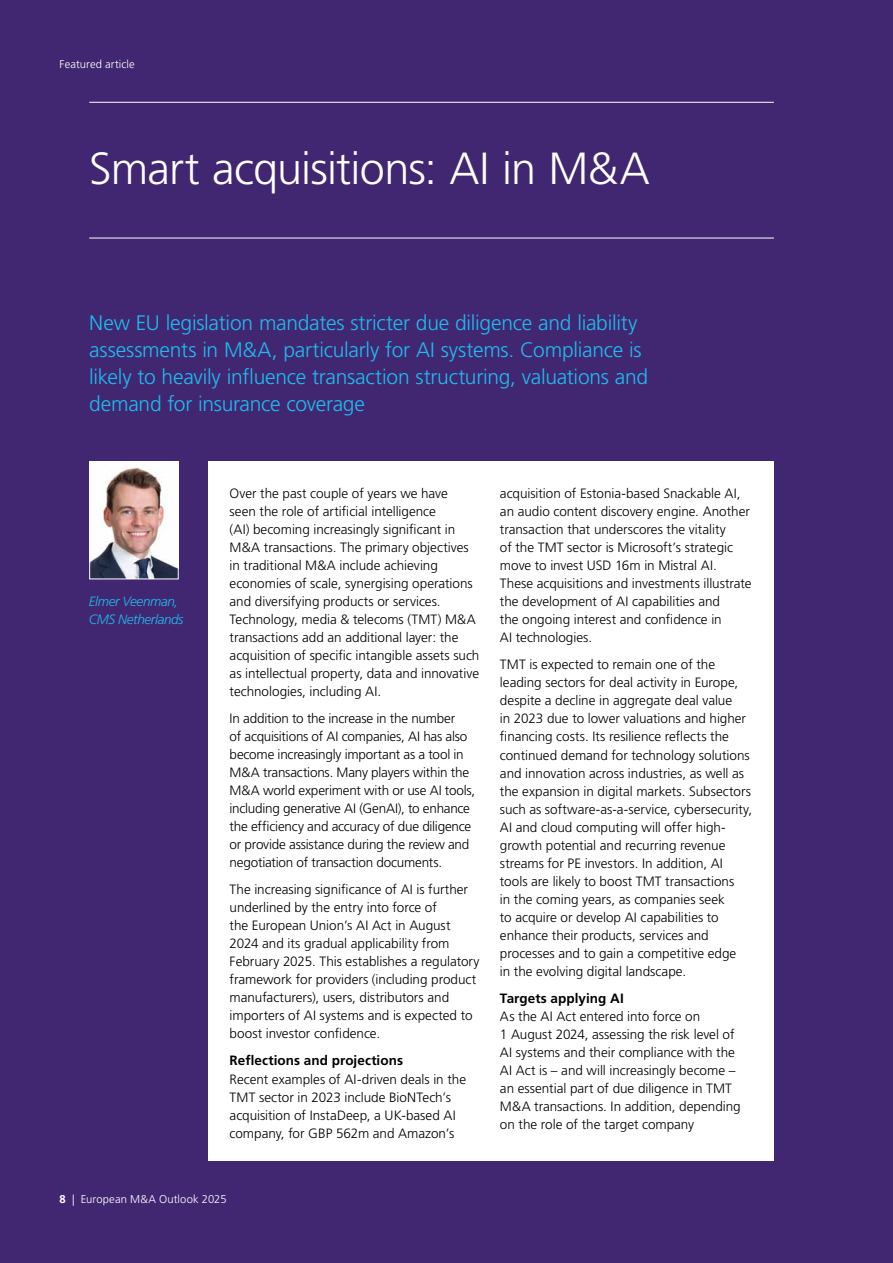
<style>
.page{position:relative;width:893px;height:1263px;background:#412771}
.page>*{position:absolute;margin:0;border:0;box-sizing:border-box;transform-origin:0 0}
.t1{font:300 45px "Frutiger LT Pro";letter-spacing:-.02em;color:#fff}
.t2{font:300 21px/27px "Frutiger LT Pro";letter-spacing:-.01em;color:#1ebbee}
.t3{font:300 13.5px/18px "Frutiger LT Pro";letter-spacing:-.005em;color:#000}
.t4{font:700 13.5px "Frutiger LT Pro";letter-spacing:.005em;color:#000}
.t5{font:italic 300 13.5px/18px "Frutiger LT Pro";letter-spacing:-.03em;color:#1ebbee}
.t6{font:300 11.25px "Frutiger LT Pro";letter-spacing:.01em;color:#fff}
.s1{font-weight:700}
</style>
<div class="page">
<img style="left:91px;top:463px;width:86px;height:114px">
<div style="left:89px;top:461px;width:90px;height:118px;border:1px solid #fff"></div>
<hr style="left:89px;top:102px;width:685px;height:1px;background:#fff">
<hr style="left:89px;top:238px;width:685px;height:1px;background:#fff">
<div style="left:208px;top:461px;width:566px;height:700px;background:#fff"></div>
<p class="t6" style="left:60px;top:58px;width:77px">Featured article</p>
<h1 class="t1" style="left:89px;top:142px;width:562px">Smart acquisitions: AI in M&amp;A</h1>
<h2 class="t2" style="left:89px;top:309px;width:560px">New EU legislation mandates stricter due diligence and liability assessments in M&amp;A, particularly for AI systems. Compliance is likely to heavily influence transaction structuring, valuations and demand for insurance coverage</h2>
<p class="t5" style="left:89px;top:593px;width:96px">Elmer Veenman,<br>CMS Netherlands</p>
<p class="t3" style="left:230px;top:485px;width:251px">Over the past couple of years we have<br>seen the role of artificial intelligence<br>(AI) becoming increasingly significant in M&amp;A transactions. The primary objectives in traditional M&amp;A include achieving economies of scale, synergising operations and diversifying products or services.<br>Technology, media &amp; telecoms (TMT) M&amp;A transactions add an additional layer: the acquisition of specific intangible assets such as intellectual property, data and innovative technologies, including AI.</p>
<p class="t3" style="left:230px;top:710px;width:247px">In addition to the increase in the number<br>of acquisitions of AI companies, AI has also become increasingly important as a tool in M&amp;A transactions. Many players within the M&amp;A world experiment with or use AI tools, including generative AI (GenAI), to enhance the efficiency and accuracy of due diligence or provide assistance during the review and negotiation of transaction documents.</p>
<p class="t3" style="left:230px;top:881px;width:251px">The increasing significance of AI is further underlined by the entry into force of<br>the European Union’s AI Act in August 2024 and its gradual applicability from February 2025. This establishes a regulatory framework for providers (including product manufacturers), users, distributors and importers of AI systems and is expected to boost investor confidence.</p>
<p class="t4" style="left:230px;top:1053px;width:175px">Reflections and projections</p>
<p class="t3" style="left:230px;top:1070px;width:238px">Recent examples of AI-driven deals in the TMT sector in 2023 include BioNTech’s acquisition of InstaDeep, a UK-based AI company, for GBP 562m and Amazon’s</p>
<p class="t3" style="left:500px;top:485px;width:253px">acquisition of Estonia-based Snackable AI, an audio content discovery engine. Another transaction that underscores the vitality<br>of the TMT sector is Microsoft’s strategic move to invest USD 16m in Mistral AI.<br>These acquisitions and investments illustrate the development of AI capabilities and<br>the ongoing interest and confidence in<br>AI technologies.</p>
<p class="t3" style="left:500px;top:656px;width:254px">TMT is expected to remain one of the leading sectors for deal activity in Europe, despite a decline in aggregate deal value<br>in 2023 due to lower valuations and higher financing costs. Its resilience reflects the continued demand for technology solutions and innovation across industries, as well as the expansion in digital markets. Subsectors such as software-as-a-service, cybersecurity, AI and cloud computing will offer high&shy;growth potential and recurring revenue streams for PE investors. In addition, AI tools are likely to boost TMT transactions<br>in the coming years, as companies seek<br>to acquire or develop AI capabilities to enhance their products, services and processes and to gain a competitive edge<br>in the evolving digital landscape.</p>
<p class="t4" style="left:500px;top:990px;width:125px">Targets applying AI</p>
<p class="t3" style="left:500px;top:1007px;width:242px">As the AI Act entered into force on<br>1 August 2024, assessing the risk level of AI systems and their compliance with the AI Act is – and will increasingly become – an essential part of due diligence in TMT M&amp;A transactions. In addition, depending on the role of the target company</p>
<p class="t6" style="left:60px;top:1193px;width:169px"><span class="s1">8</span> | European M&amp;A Outlook 2025</p>
</div>
